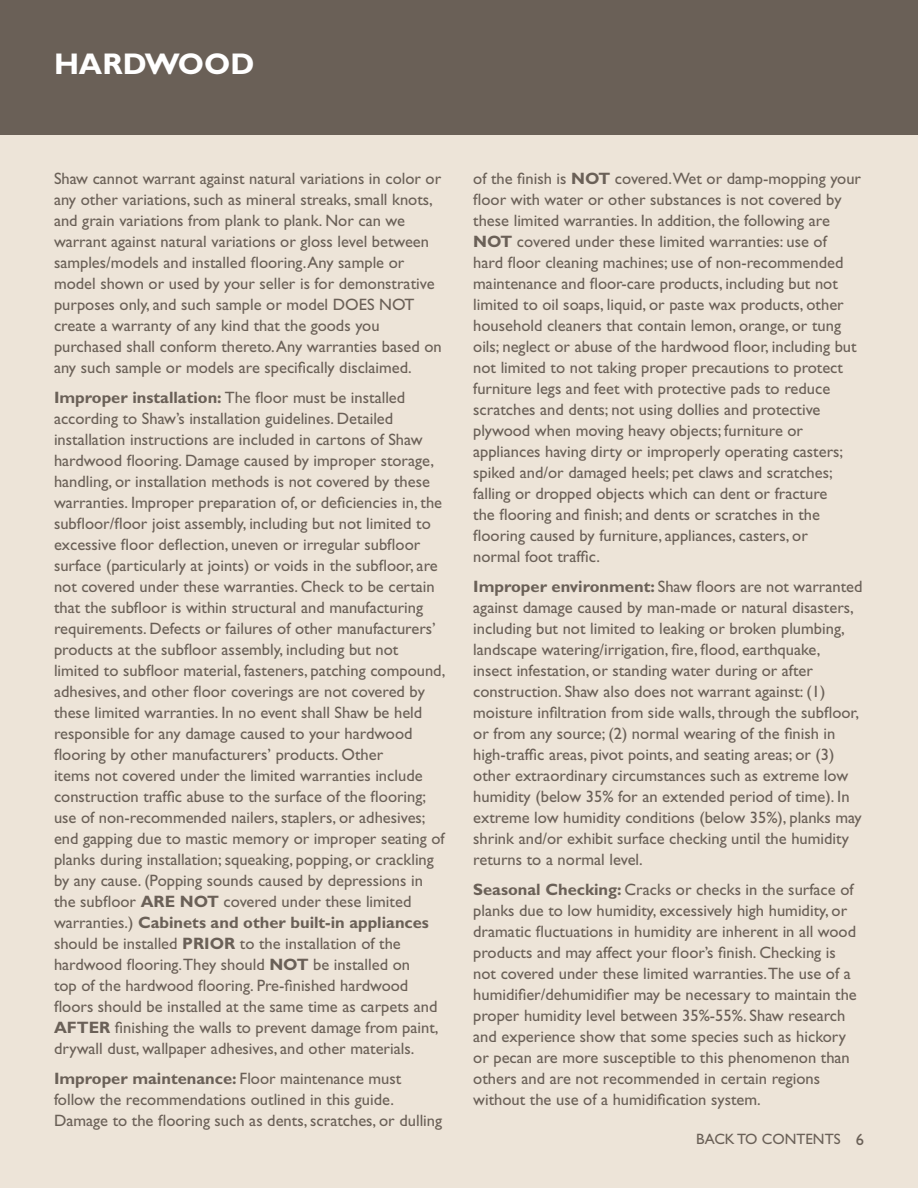
<style>
.page{position:relative;width:918px;height:1188px;background:#ede4d8}
.page>*{position:absolute;margin:0;border:0;box-sizing:border-box;transform-origin:0 0}
.t1{font:700 30px "Gill Sans Std";color:#fff}
.t2{font:16.5px/21px "Gill Sans Std";color:#6a6057}
.t3{font:15px "Gill Sans Std";color:#6a6057}
.s1{font-weight:700}
.s2{font-size:16.5px}
</style>
<div class="page">
<div style="left:0;top:0;width:918px;height:134px;background:#6a6057"></div>
<h1 class="t1" style="left:54px;top:47px;width:202px">HARDWOOD</h1>
<p class="t2" style="left:54px;top:168px;width:389px">Shaw cannot warrant against natural variations in color or any other variations, such as mineral streaks, small knots, and grain variations from plank to plank. Nor can we warrant against natural variations or gloss level between samples/models and installed flooring. Any sample or model shown or used by your seller is for demonstrative purposes only, and such sample or model DOES NOT create a warranty of any kind that the goods you purchased shall conform thereto. Any warranties based on any such sample or models are specifically disclaimed.</p>
<p class="t2" style="left:54px;top:387px;width:393px"><span class="s1">Improper installation:</span> The floor must be installed according to Shaw’s installation guidelines. Detailed installation instructions are included in cartons of Shaw hardwood flooring. Damage caused by improper storage, handling, or installation methods is not covered by these warranties. Improper preparation of, or deficiencies in, the subfloor/floor joist assembly, including but not limited to excessive floor deflection, uneven or irregular subfloor surface (particularly at joints) or voids in the subfloor, are not covered under these warranties. Check to be certain that the subfloor is within structural and manufacturing requirements. Defects or failures of other manufacturers’ products at the subfloor assembly, including but not limited to subfloor material, fasteners, patching compound, adhesives, and other floor coverings are not covered by these limited warranties. In no event shall Shaw be held responsible for any damage caused to your hardwood flooring by other manufacturers’ products. Other<br>items not covered under the limited warranties include construction traffic abuse to the surface of the flooring; use of non-recommended nailers, staplers, or adhesives; end gapping due to mastic memory or improper seating of planks during installation; squeaking, popping, or crackling by any cause. (Popping sounds caused by depressions in the subfloor <span class="s1">ARE NOT</span> covered under these limited warranties.) <span class="s1">Cabinets and other built-in appliances </span>should be installed <span class="s1">PRIOR</span> to the installation of the hardwood flooring.They should <span class="s1">NOT</span> be installed on<br>top of the hardwood flooring. Pre-finished hardwood floors should be installed at the same time as carpets and <span class="s1">AFTER</span> finishing the walls to prevent damage from paint, drywall dust, wallpaper adhesives, and other materials.</p>
<p class="t2" style="left:54px;top:1068px;width:390px"><span class="s1">Improper maintenance:</span> Floor maintenance must follow the recommendations outlined in this guide.<br>Damage to the flooring such as dents, scratches, or dulling</p>
<p class="t2" style="left:473px;top:168px;width:389px">of the finish is <span class="s1">NOT</span> covered.Wet or damp-mopping your floor with water or other substances is not covered by these limited warranties. In addition, the following are <span class="s1">NOT</span> covered under these limited warranties: use of<br>hard floor cleaning machines; use of non-recommended maintenance and floor-care products, including but not limited to oil soaps, liquid, or paste wax products, other household cleaners that contain lemon, orange, or tung oils; neglect or abuse of the hardwood floor, including but not limited to not taking proper precautions to protect furniture legs and feet with protective pads to reduce scratches and dents; not using dollies and protective plywood when moving heavy objects; furniture or appliances having dirty or improperly operating casters; spiked and/or damaged heels; pet claws and scratches; falling or dropped objects which can dent or fracture<br>the flooring and finish; and dents or scratches in the flooring caused by furniture, appliances, casters, or<br>normal foot traffic.</p>
<p class="t2" style="left:473px;top:576px;width:391px"><span class="s1">Improper environment:</span> Shaw floors are not warranted against damage caused by man-made or natural disasters, including but not limited to leaking or broken plumbing, landscape watering/irrigation, fire, flood, earthquake, insect infestation, or standing water during or after construction. Shaw also does not warrant against: (1) moisture infiltration from side walls, through the subfloor, or from any source; (2) normal wearing of the finish in high-traffic areas, pivot points, and seating areas; or (3) other extraordinary circumstances such as extreme low humidity (below 35% for an extended period of time). In extreme low humidity conditions (below 35%), planks may shrink and/or exhibit surface checking until the humidity returns to a normal level.</p>
<p class="t2" style="left:473px;top:879px;width:385px"><span class="s1">Seasonal Checking:</span> Cracks or checks in the surface of planks due to low humidity, excessively high humidity, or dramatic fluctuations in humidity are inherent in all wood products and may affect your floor’s finish. Checking is not covered under these limited warranties.The use of a humidifier/dehumidifier may be necessary to maintain the proper humidity level between 35%-55%. Shaw research and experience show that some species such as hickory or pecan are more susceptible to this phenomenon than others and are not recommended in certain regions without the use of a humidification system.</p>
<p class="t3" style="left:696px;top:1131px;width:169px">BACK TO CONTENTS <span class="s2">6</span></p>
</div>
